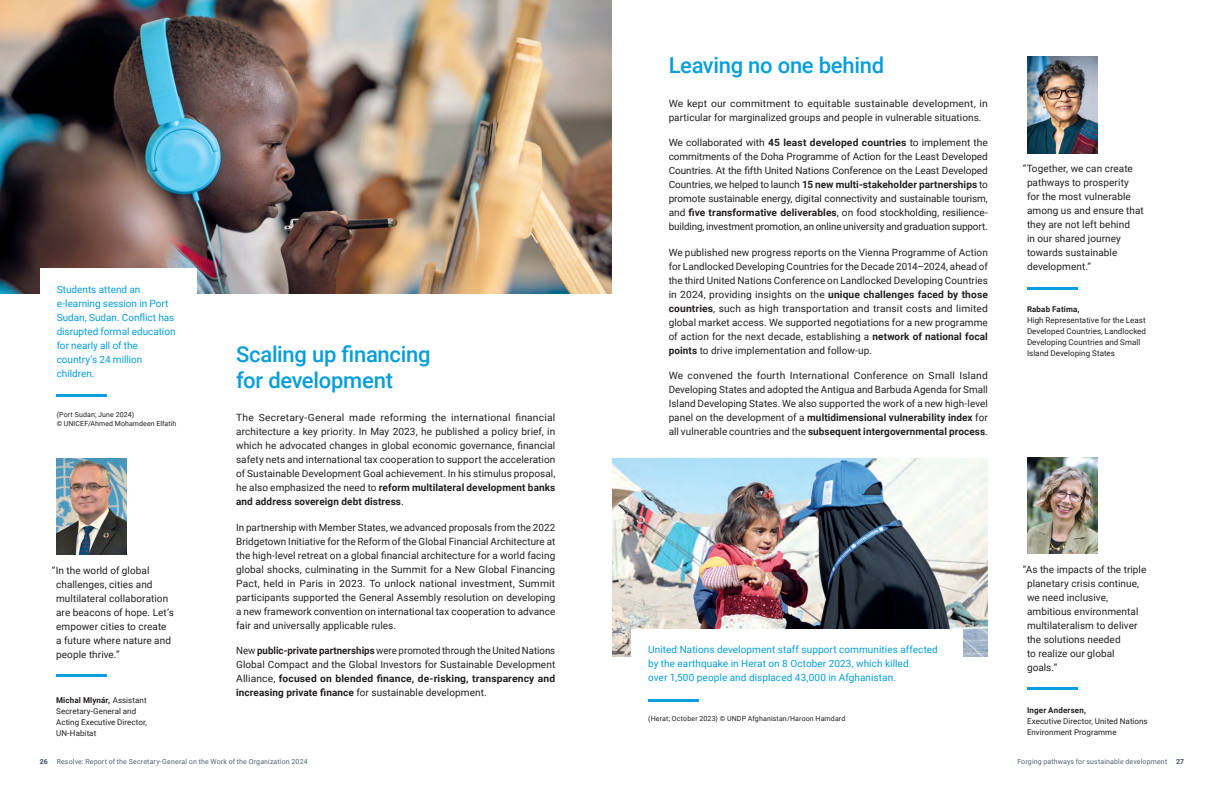
<style>
.page{position:relative;width:1224px;height:792px;background:#fff}
.page>*{position:absolute;margin:0;border:0;box-sizing:border-box;transform-origin:0 0}
.Paragraphe_Sub_title{font:500 22px/26px "Roboto";letter-spacing:-.01em;color:#069edb}
.Body_copy{font:10px/14px "Roboto";letter-spacing:.005em;color:#231f20;text-align:justify}
.Caption_blue_text{font:10px/14px "Roboto";letter-spacing:.005em;color:#069edb}
.t1{font:8px/11px "Roboto";letter-spacing:.005em;color:#231f20}
.t2{font:7px "Roboto";letter-spacing:.02em;color:#53656e}
.Caption_copyright_black{font:7px/9px "Roboto";letter-spacing:.02em;color:#231f20}
.t3{font:900 7px "Roboto";color:#53656e}
.s1{font-weight:700}
</style>
<div class="page">
<img style="left:0;top:0;width:612px;height:293px">
<img style="left:612px;top:458px;width:376px;height:198px">
<div style="left:40px;top:269px;width:156px;height:174px;background:#fff"></div>
<hr style="left:57px;top:394px;width:50px;height:3px;background:#069edb">
<div style="left:631px;top:629px;width:332px;height:109px;background:#fff"></div>
<hr style="left:648px;top:699px;width:51px;height:3px;background:#069edb">
<img style="left:57px;top:458px;width:70px;height:97px">
<hr style="left:56px;top:674px;width:51px;height:3px;background:#069edb">
<img style="left:1028px;top:57px;width:69px;height:96px">
<hr style="left:1027px;top:287px;width:50px;height:3px;background:#069edb">
<img style="left:1028px;top:457px;width:69px;height:97px">
<hr style="left:1027px;top:687px;width:50px;height:3px;background:#069edb">
<p class="Caption_blue_text" style="left:57px;top:282px;width:120px">Students attend an e-learning session in Port<br>Sudan, Sudan. Conflict has disrupted formal education for nearly all of the country’s 24 million children.</p>
<p class="Caption_copyright_black" style="left:57px;top:410px;width:121px">(Port Sudan; June 2024)<br>© UNICEF/Ahmed Mohamdeen Elfatih</p>
<p class="Body_copy" style="left:56px;top:563px;width:119px;text-align:left;text-indent:-4px">“In the world of global challenges, cities and multilateral collaboration are beacons of hope. Let’s empower cities to create a future where nature and people thrive.”</p>
<p class="t1" style="left:56px;top:694px;width:92px"><span class="s1">Michal Mlynár,</span> Assistant<br>Secretary-General and<br>Acting Executive Director,<br>UN-Habitat</p>
<h3 class="Paragraphe_Sub_title" style="left:236px;top:340px;width:196px">Scaling up financing for development</h3>
<p class="Body_copy" style="left:236px;top:410px;width:321px">The Secretary-General made reforming the international financial architecture a key priority. In May 2023, he published a policy brief, in which he advocated changes in global economic governance, financial safety nets and international tax cooperation to support the acceleration of Sustainable Development Goal achievement. In his stimulus proposal, he also emphasized the need to <span class="s1">reform multilateral development banks and address sovereign debt distress</span>.</p>
<p class="Body_copy" style="left:236px;top:520px;width:321px">In partnership with Member States, we advanced proposals from the 2022<br>Bridgetown Initiative for the Reform of the Global Financial Architecture at the high-level retreat on a global financial architecture for a world facing global shocks, culminating in the Summit for a New Global Financing Pact, held in Paris in 2023. To unlock national investment, Summit participants supported the General Assembly resolution on developing a new framework convention on international tax cooperation to advance fair and universally applicable rules.</p>
<p class="Body_copy" style="left:236px;top:643px;width:321px">New <span class="s1">public-private partnerships</span> were promoted through the United Nations Global Compact and the Global Investors for Sustainable Development Alliance, <span class="s1">focused on blended finance, de-risking, transparency and increasing private finance</span> for sustainable development.</p>
<h3 class="Paragraphe_Sub_title" style="left:669px;top:52px;width:217px">Leaving no one behind</h3>
<p class="Body_copy" style="left:669px;top:96px;width:321px">We kept our commitment to equitable sustainable development, in particular for marginalized groups and people in vulnerable situations.</p>
<p class="Body_copy" style="left:669px;top:135px;width:321px">We collaborated with <span class="s1">45 least developed countries</span> to implement the commitments of the Doha Programme of Action for the Least Developed Countries. At the fifth United Nations Conference on the Least Developed Countries, we helped to launch <span class="s1">15 new multi-stakeholder partnerships</span> to promote sustainable energy, digital connectivity and sustainable tourism, and <span class="s1">five transformative deliverables</span>, on food stockholding, resilience&shy;building, investment promotion, an online university and graduation support.</p>
<p class="Body_copy" style="left:669px;top:245px;width:321px">We published new progress reports on the Vienna Programme of Action for Landlocked Developing Countries for the Decade 2014–2024, ahead of the third United Nations Conference on Landlocked Developing Countries in 2024, providing insights on the <span class="s1">unique challenges faced by those countries</span>, such as high transportation and transit costs and limited global market access. We supported negotiations for a new programme of action for the next decade, establishing a <span class="s1">network of national focal points</span> to drive implementation and follow-up.</p>
<p class="Body_copy" style="left:669px;top:368px;width:321px">We convened the fourth International Conference on Small Island Developing States and adopted the Antigua and Barbuda Agenda for Small Island Developing States. We also supported the work of a new high-level panel on the development of a <span class="s1">multidimensional vulnerability index</span> for all vulnerable countries and the <span class="s1">subsequent intergovernmental process</span>.</p>
<p class="Body_copy" style="left:1027px;top:161px;width:118px;text-align:left;text-indent:-4px">“Together, we can create pathways to prosperity for the most vulnerable among us and ensure that they are not left behind<br>in our shared journey towards sustainable development.”</p>
<p class="t1" style="left:1027px;top:303px;width:121px"><span class="s1">Rabab Fatima,<br></span>High Representative for the Least<br>Developed Countries, Landlocked<br>Developing Countries and Small<br>Island Developing States</p>
<p class="Caption_blue_text" style="left:648px;top:642px;width:291px">United Nations development staff support communities affected by the earthquake in Herat on 8 October 2023, which killed<br>over 1,500 people and displaced 43,000 in Afghanistan.</p>
<p class="Caption_copyright_black" style="left:648px;top:714px;width:199px">(Herat; October 2023) © UNDP Afghanistan/Haroon Hamdard</p>
<p class="Body_copy" style="left:1027px;top:562px;width:121px;text-align:left;text-indent:-4px">“As the impacts of the triple planetary crisis continue, we need inclusive, ambitious environmental multilateralism to deliver the solutions needed<br>to realize our global goals.”</p>
<p class="t1" style="left:1027px;top:704px;width:122px"><span class="s1">Inger Andersen,<br></span>Executive Director, United Nations<br>Environment Programme</p>
<p class="t3" style="left:40px;top:756px;width:10px">26</p>
<p class="t2" style="left:57px;top:756px;width:253px">Resolve: Report of the Secretary-General on the Work of the Organization 2024</p>
<p class="t2" style="left:1017px;top:756px;width:151px">Forging pathways for sustainable development</p>
<p class="t3" style="left:1176px;top:756px;width:10px">27</p>
</div>
